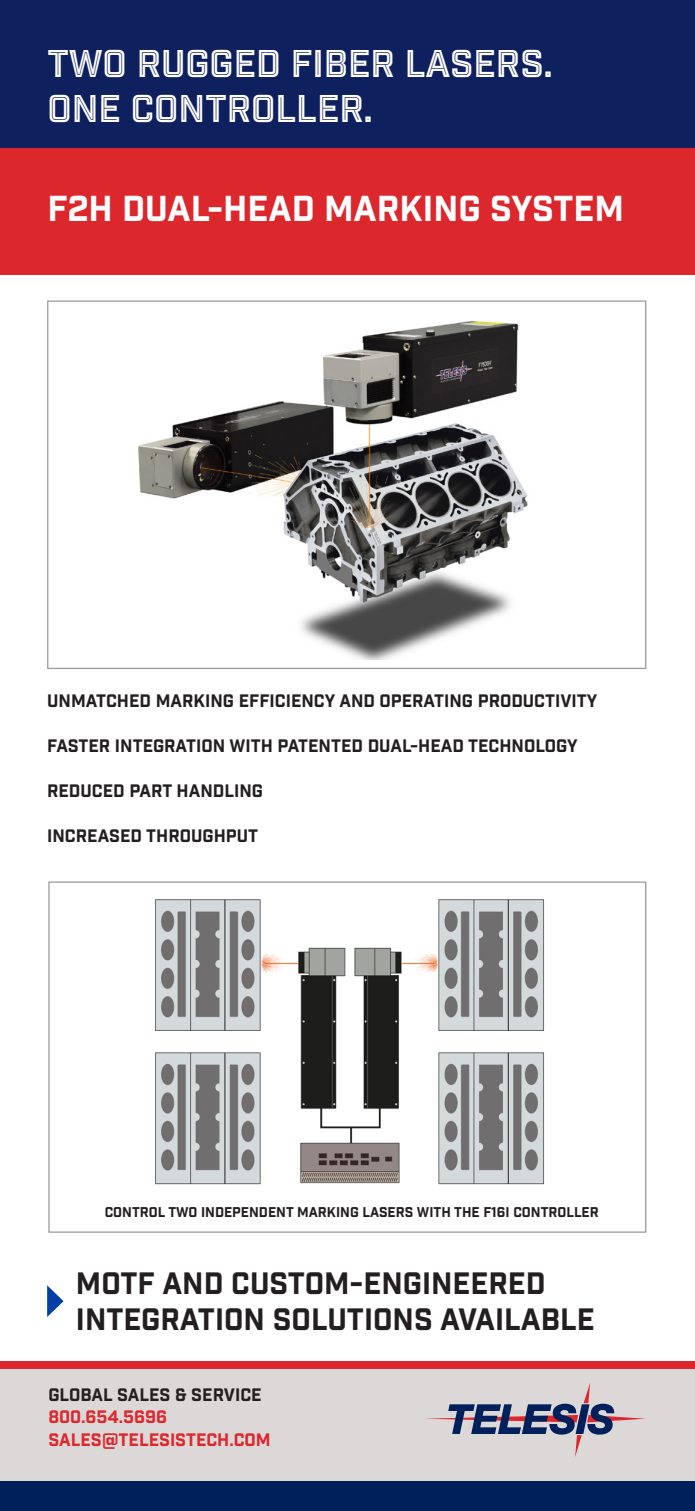
<style>
.page{position:relative;width:695px;height:1511px;background:#fff}
.page>*{position:absolute;margin:0;border:0;box-sizing:border-box;transform-origin:0 0}
.t1{font:37.5px "Industry Inc Inline";color:#fff}
.t2{font:35px "Industry Inc Base";color:#fff}
.t3{font:30px "Industry Inc Base";color:#231f20}
.t4{font:17.5px "Industry Inc Base";color:#231f20}
.t5{font:17.5px "Industry Inc Base";color:#dc272d}
.t6{font:13.75px "Industry Inc Base";color:#231f20}
</style>
<div class="page">
<div style="left:0;top:148px;width:695px;height:126px;background:#dc272d"></div>
<div style="left:0;top:0;width:695px;height:148px;background:#0f205f"></div>
<div style="left:0;top:1362px;width:695px;height:148px;background:#dcd8d7"></div>
<div style="left:0;top:1360px;width:694px;height:8px;background:#dc272d"></div>
<svg style="left:425px;top:1383px;width:220px;height:73px"></svg>
<div style="left:0;top:1481px;width:695px;height:29px;background:#00205b"></div>
<svg style="left:47px;top:1285px;width:17px;height:31px"></svg>
<img style="left:138px;top:320px;width:390px;height:339px">
<img style="left:155px;top:899px;width:389px;height:286px">
<p class="t1" style="left:48px;top:40px;width:507px">TWO RUGGED FIBER LASERS.</p>
<p class="t1" style="left:48px;top:85px;width:327px">ONE CONTROLLER.</p>
<p class="t2" style="left:48px;top:187px;width:578px">F2H DUAL-HEAD MARKING SYSTEM</p>
<p class="t4" style="left:47px;top:690px;width:552px">UNMATCHED MARKING EFFICIENCY AND OPERATING PRODUCTIVITY</p>
<p class="t4" style="left:47px;top:735px;width:532px">FASTER INTEGRATION WITH PATENTED DUAL-HEAD TECHNOLOGY</p>
<p class="t4" style="left:47px;top:780px;width:217px">REDUCED PART HANDLING</p>
<p class="t4" style="left:47px;top:825px;width:212px">INCREASED THROUGHPUT</p>
<p class="t6" style="left:105px;top:1203px;width:495px">CONTROL TWO INDEPENDENT MARKING LASERS WITH THE F16I CONTROLLER</p>
<p class="t3" style="left:76px;top:1264px;width:471px">MOTF AND CUSTOM-ENGINEERED</p>
<p class="t3" style="left:76px;top:1300px;width:520px">INTEGRATION SOLUTIONS AVAILABLE</p>
<p class="t4" style="left:48px;top:1383px;width:215px">GLOBAL SALES &amp; SERVICE</p>
<p class="t5" style="left:48px;top:1406px;width:120px">800.654.5696</p>
<p class="t5" style="left:48px;top:1428px;width:224px">SALES@TELESISTECH.COM</p>
</div>
